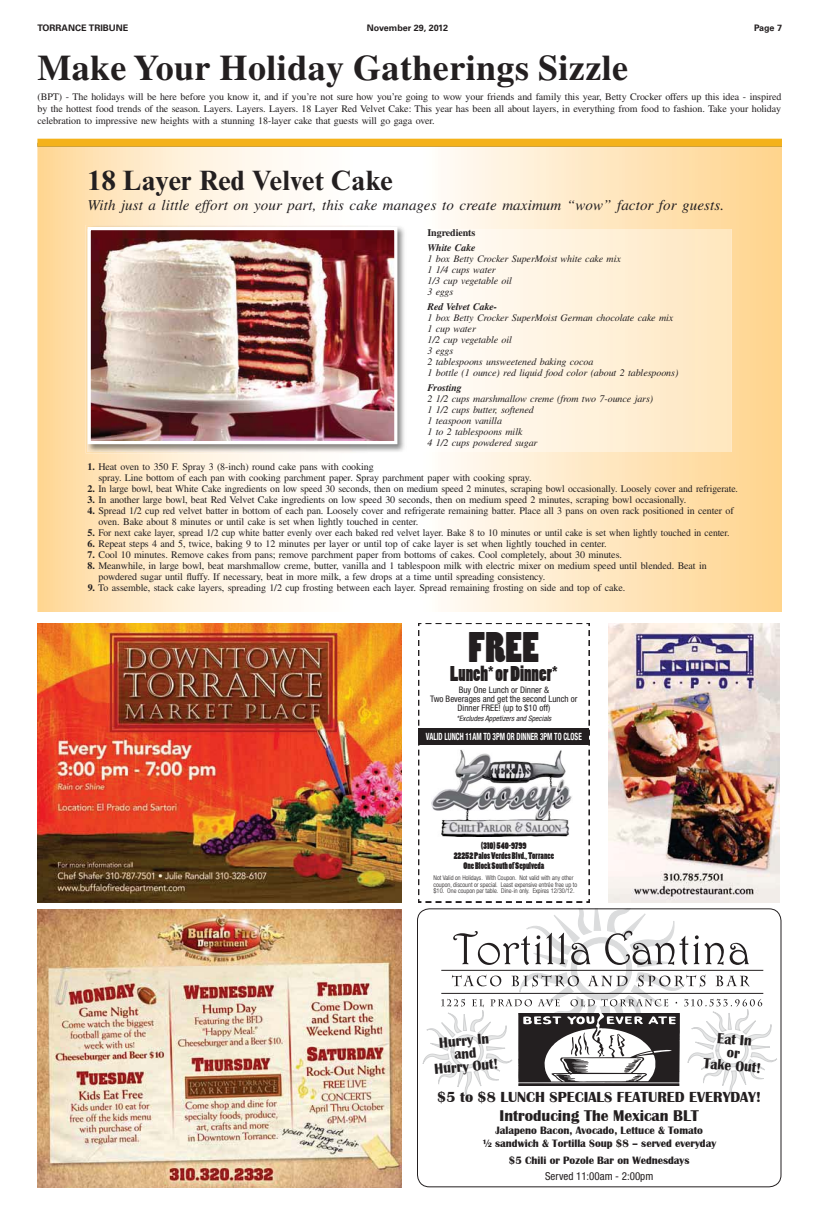
<style>
.page{position:relative;width:819px;height:1224px;background:#fff}
.page>*{position:absolute;margin:0;border:0;box-sizing:border-box;transform-origin:0 0}
.t1{font:40px "Poplar Std";color:#231f20}
.t2{font:700 36px "Times LT Std";letter-spacing:.01em;color:#231f20}
.t3{font:700 28px "Times New Roman MT Std";letter-spacing:.01em;color:#231f20}
.t4{font:20px "Poplar Std";color:#231f20}
.t5{font:700 16px "Britannic";color:#231f20}
.t6{font:italic 15px "Times LT Std";letter-spacing:.01em;color:#231f20}
.t7{font:700 15px "Britannic";color:#231f20}
.t8{font:700 15px/13px "Britannic";color:#231f20;text-align:center;scale:.9 1}
.t9{font:700 11px/13px "Britannic";color:#231f20;text-align:center}
.t10{font:condensed 11px "Helvetica Neue LT Std";color:#231f20}
.t11{font:10px/11px "Times LT Std";letter-spacing:-.01em;color:#231f20}
.t12{font:italic 10px/11px "Times LT Std";letter-spacing:-.01em;color:#231f20}
.t13{font:10px "Times LT Std";letter-spacing:-.01em;color:#231f20;scale:.96 1}
.t14{font:700 condensed 10px "Helvetica Neue LT Std";color:#fff;scale:.72 1}
.t15{font:italic 700 10px "Times LT Std";letter-spacing:-.01em;color:#231f20}
.t16{font:700 10px "Times LT Std";letter-spacing:-.01em;color:#231f20}
.t17{font:condensed 9px/9px "Helvetica Neue LT Std";color:#231f20;text-align:center}
.t18{font:9px/10px "Poplar Std";color:#231f20;text-align:center}
.t19{font:700 9px "Univers LT Std";color:#231f20}
.t20{font:italic condensed 7.5px "Helvetica Neue LT Std";color:#231f20}
.t21{font:300 condensed 6.5px/6.5px "Helvetica Neue LT Std";color:#231f20}
.s1{font-weight:700}
</style>
<div class="page">
<svg style="left:37px;top:147px;width:745px;height:465px"></svg>
<svg style="left:407px;top:229px;width:325px;height:223px"></svg>
<img style="left:37px;top:623px;width:365px;height:279px">
<div style="left:37px;top:139px;width:745px;height:8px;background:#f4b21b"></div>
<svg style="left:418px;top:623px;width:171px;height:279px"></svg>
<div style="left:418px;top:728px;width:171px;height:17px;background:#231f20"></div>
<img style="left:431px;top:750px;width:141px;height:86px">
<svg style="left:423px;top:908px;width:359px;height:193px"></svg>
<img style="left:608px;top:623px;width:171px;height:279px">
<img style="left:37px;top:909px;width:365px;height:279px">
<img style="left:88px;top:229px;width:319px;height:223px">
<img style="left:92px;top:231px;width:301px;height:209px">
<div style="left:88px;top:227px;width:309px;height:217px;border:3px solid #fff"></div>
<p class="t19" style="left:37px;top:24px;width:92px">TORRANCE TRIBUNE</p>
<p class="t19" style="left:367px;top:24px;width:83px">November 29, 2012</p>
<p class="t19" style="left:754px;top:24px;width:29px">Page 7</p>
<h2 class="t2" style="left:37px;top:54px;width:592px">Make Your Holiday Gatherings Sizzle</h2>
<p class="t11" style="left:37px;top:91px;width:745px;line-height:12px;text-align:justify">(BPT) - The holidays will be here before you know it, and if you’re not sure how you’re going to wow your friends and family this year, Betty Crocker offers up this idea - inspired by the hottest food trends of the season. Layers. Layers. Layers. 18 Layer Red Velvet Cake: This year has been all about layers, in everything from food to fashion. Take your holiday celebration to impressive new heights with a stunning 18-layer cake that guests will go gaga over.</p>
<h3 class="t3" style="left:87px;top:164px;width:307px">18 Layer Red Velvet Cake</h3>
<h3 class="t6" style="left:88px;top:199px;width:638px">With just a little effort on your part, this cake manages to create maximum “wow” factor for guests.</h3>
<p class="t16" style="left:427px;top:229px;width:49px">Ingredients</p>
<p class="t15" style="left:427px;top:243px;width:50px">White Cake</p>
<p class="t12" style="left:427px;top:254px;width:195px">1 box Betty Crocker SuperMoist white cake mix<br>1 1/4 cups water<br>1/3 cup vegetable oil<br>3 eggs</p>
<p class="t15" style="left:427px;top:302px;width:71px">Red Velvet Cake-</p>
<p class="t12" style="left:427px;top:313px;width:252px">1 box Betty Crocker SuperMoist German chocolate cake mix<br>1 cup water<br>1/2 cup vegetable oil<br>3 eggs<br>2 tablespoons unsweetened baking cocoa<br>1 bottle (1 ounce) red liquid food color (about 2 tablespoons)</p>
<p class="t15" style="left:427px;top:383px;width:36px">Frosting</p>
<p class="t12" style="left:427px;top:394px;width:227px">2 1/2 cups marshmallow creme (from two 7-ounce jars)<br>1 1/2 cups butter, softened<br>1 teaspoon vanilla<br>1 to 2 tablespoons milk<br>4 1/2 cups powdered sugar</p>
<p class="t11" style="left:98px;top:462px;width:435px;text-indent:-11px"><span class="s1">1.</span> Heat oven to 350 F. Spray 3 (8-inch) round cake pans with cooking<br>spray. Line bottom of each pan with cooking parchment paper. Spray parchment paper with cooking spray.</p>
<p class="t11" style="left:88px;top:484px;width:652px"><span class="s1">2.</span> In large bowl, beat White Cake ingredients on low speed 30 seconds, then on medium speed 2 minutes, scraping bowl occasionally. Loosely cover and refrigerate.</p>
<p class="t11" style="left:88px;top:495px;width:600px"><span class="s1">3.</span> In another large bowl, beat Red Velvet Cake ingredients on low speed 30 seconds, then on medium speed 2 minutes, scraping bowl occasionally.</p>
<p class="t11" style="left:98px;top:506px;width:637px;text-indent:-11px"><span class="s1">4.</span> Spread 1/2 cup red velvet batter in bottom of each pan. Loosely cover and refrigerate remaining batter. Place all 3 pans on oven rack positioned in center of oven. Bake about 8 minutes or until cake is set when lightly touched in center.</p>
<p class="t13" style="left:88px;top:529px;width:670px"><span class="s1">5.</span> For next cake layer, spread 1/2 cup white batter evenly over each baked red velvet layer. Bake 8 to 10 minutes or until cake is set when lightly touched in center.</p>
<p class="t11" style="left:88px;top:539px;width:520px"><span class="s1">6.</span> Repeat steps 4 and 5, twice, baking 9 to 12 minutes per layer or until top of cake layer is set when lightly touched in center.</p>
<p class="t11" style="left:88px;top:550px;width:536px"><span class="s1">7.</span> Cool 10 minutes. Remove cakes from pans; remove parchment paper from bottoms of cakes. Cool completely, about 30 minutes.</p>
<p class="t11" style="left:98px;top:561px;width:610px;text-indent:-11px"><span class="s1">8.</span> Meanwhile, in large bowl, beat marshmallow creme, butter, vanilla and 1 tablespoon milk with electric mixer on medium speed until blended. Beat in powdered sugar until fluffy. If necessary, beat in more milk, a few drops at a time until spreading consistency.</p>
<p class="t11" style="left:88px;top:583px;width:539px"><span class="s1">9.</span> To assemble, stack cake layers, spreading 1/2 cup frosting between each layer. Spread remaining frosting on side and top of cake.</p>
<h1 class="t1" style="left:469px;top:625px;width:72px">FREE</h1>
<h3 class="t4" style="left:450px;top:663px;width:109px">Lunch* or Dinner*</h3>
<p class="t17" style="left:430px;top:686px;width:149px">Buy One Lunch or Dinner &amp;<br>Two Beverages and get the second Lunch or<br>Dinner FREE! (up to $10 off)</p>
<p class="t20" style="left:457px;top:714px;width:96px">*Excludes Appetizers and Specials</p>
<p class="t14" style="left:426px;top:730px;width:218px">VALID LUNCH 11AM TO 3PM OR DINNER 3PM TO CLOSE</p>
<p class="t18" style="left:454px;top:841px;width:102px">(310) 540-9799<br>22252 Palos Verdes Blvd., Torrance<br>One Block South of Sepulveda</p>
<p class="t21" style="left:434px;top:875px;width:145px">Not Valid on Holidays. With Coupon. Not valid with any other coupon, discount or special. Least expensive entrée free up to $10. One coupon per table. Dine-in only. Expires 12/30/12.</p>
<h3 class="t8" style="left:432px;top:1037px;width:73px;rotate:-5deg">Hurry In and<br>Hurry Out!</h3>
<h3 class="t8" style="left:706px;top:1031px;width:66px;rotate:5deg">Eat In<br>or<br>Take Out!</h3>
<h3 class="t7" style="left:437px;top:1090px;width:326px">$5 to $8 LUNCH SPECIALS FEATURED EVERYDAY!</h3>
<h3 class="t5" style="left:500px;top:1108px;width:201px">Introducing The Mexican BLT</h3>
<p class="t9" style="left:482px;top:1124px;width:235px">Jalapeno Bacon, Avocado, Lettuce &amp; Tomato<br>½ sandwich &amp; Tortilla Soup $8 – served everyday</p>
<p class="t9" style="left:509px;top:1154px;width:182px">$5 Chili or Pozole Bar on Wednesdays</p>
<p class="t10" style="left:545px;top:1173px;width:110px">Served 11:00am - 2:00pm</p>
</div>
